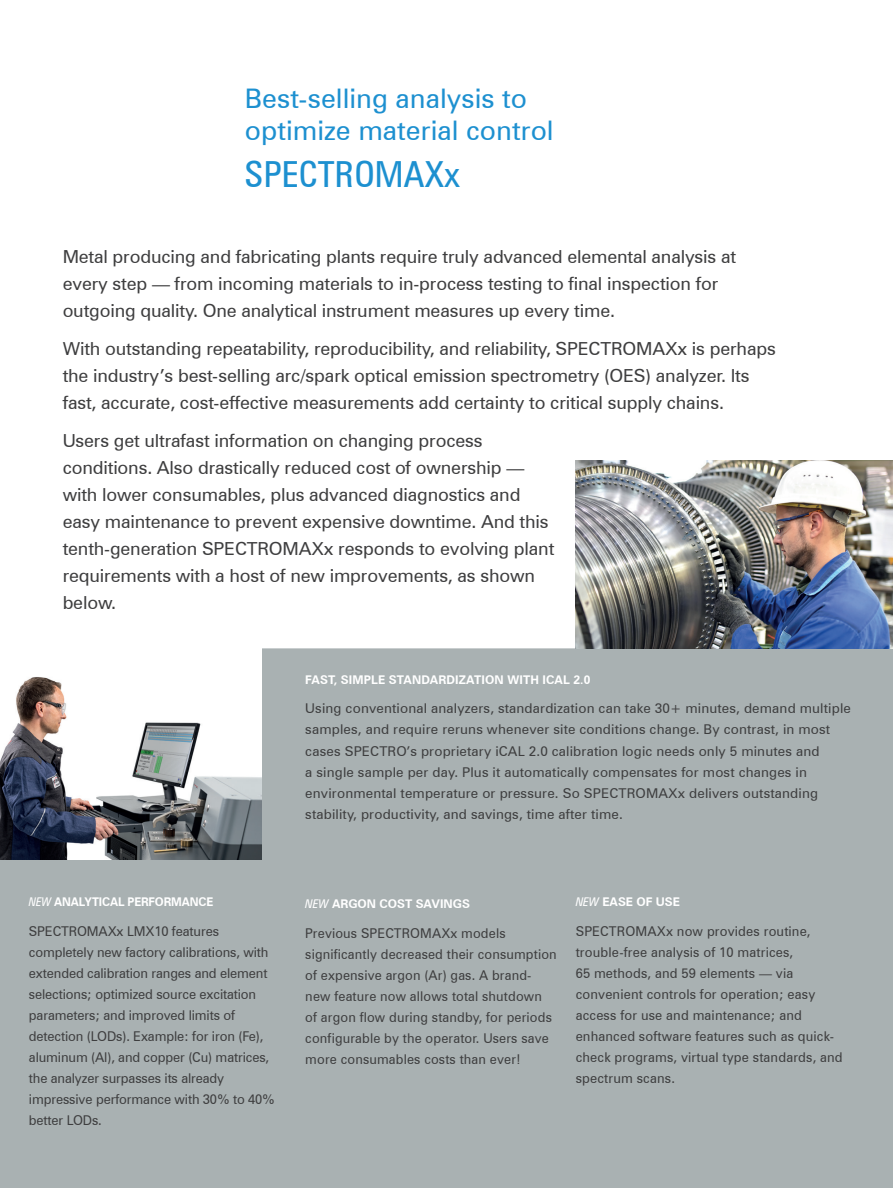
<style>
.page{position:relative;width:893px;height:1188px;background:#fff}
.page>*{position:absolute;margin:0;border:0;box-sizing:border-box;transform-origin:0 0}
.t1{font:condensed 36px "Zurich BT";color:#1d90d0}
.t2{font:27px/31.2px "Zurich BT";color:#1d90d0}
.t3{font:18px/27px "Zurich BT";letter-spacing:-.01em;color:#3e3e3f}
.t4{font:13.5px/21px "Zurich BT";letter-spacing:.01em;color:#3e3e3f}
.t5{font:13.5px/21px "Zurich BT";letter-spacing:-.01em;color:#3e3e3f;scale:.96 1}
.t6{font:13.5px/21px "Zurich BT";letter-spacing:.01em;color:#3e3e3f;scale:.96 1}
.t7{font:13.5px/21px "Zurich BT";letter-spacing:.01em;color:#3e3e3f;scale:.95 1}
.t8{font:700 12px "Zurich BT";color:#fff}
.t9{font:700 12px "Zurich BT";color:#fff;scale:.96 1}
.s1{font-weight:400;font-style:italic;font-stretch:condensed}
</style>
<div class="page">
<img style="left:0;top:460px;width:893px;height:728px">
<img style="left:0;top:648px;width:261px;height:212px">
<img style="left:576px;top:461px;width:317px;height:188px">
<h2 class="t2" style="left:245px;top:83px;width:310px">Best-selling analysis to optimize material control</h2>
<h1 class="t1" style="left:245px;top:152px;width:217px">SPECTROMAXx</h1>
<p class="t3" style="left:63px;top:243px;width:675px">Metal producing and fabricating plants require truly advanced elemental analysis at every step — from incoming materials to in-process testing to final inspection for outgoing quality. One analytical instrument measures up every time.</p>
<p class="t3" style="left:63px;top:335px;width:715px">With outstanding repeatability, reproducibility, and reliability, SPECTROMAXx is perhaps the industry’s best-selling arc/spark optical emission spectrometry (OES) analyzer. Its fast, accurate, cost-effective measurements add certainty to critical supply chains.</p>
<p class="t3" style="left:63px;top:427px;width:493px">Users get ultrafast information on changing process conditions. Also drastically reduced cost of ownership — with lower consumables, plus advanced diagnostics and easy maintenance to prevent expensive downtime. And this tenth-generation SPECTROMAXx responds to evolving plant requirements with a host of new improvements, as shown below.</p>
<p class="t9" style="left:29px;top:895px;width:194px"><span class="s1">NEW</span> ANALYTICAL PERFORMANCE</p>
<p class="t5" style="left:29px;top:921px;width:258px">SPECTROMAXx LMX10 features completely new factory calibrations, with extended calibration ranges and element selections; optimized source excitation parameters; and improved limits of detection (LODs). Example: for iron (Fe), aluminum (Al), and copper (Cu) matrices, the analyzer surpasses its already impressive performance with 30% to 40% better LODs.</p>
<p class="t8" style="left:305px;top:672px;width:287px">FAST, SIMPLE STANDARDIZATION WITH ICAL 2.0</p>
<p class="t4" style="left:305px;top:698px;width:547px">Using conventional analyzers, standardization can take 30+ minutes, demand multiple samples, and require reruns whenever site conditions change. By contrast, in most cases SPECTRO’s proprietary iCAL 2.0 calibration logic needs only 5 minutes and<br>a single sample per day. Plus it automatically compensates for most changes in environmental temperature or pressure. So SPECTROMAXx delivers outstanding stability, productivity, and savings, time after time.</p>
<p class="t8" style="left:305px;top:897px;width:166px"><span class="s1">NEW</span> ARGON COST SAVINGS</p>
<p class="t7" style="left:305px;top:922px;width:266px">Previous SPECTROMAXx models significantly decreased their consumption of expensive argon (Ar) gas. A brand&shy;new feature now allows total shutdown of argon flow during standby, for periods configurable by the operator. Users save more consumables costs than ever!</p>
<p class="t8" style="left:576px;top:895px;width:106px"><span class="s1">NEW</span> EASE OF USE</p>
<p class="t6" style="left:576px;top:921px;width:280px">SPECTROMAXx now provides routine, trouble-free analysis of 10 matrices,<br>65 methods, and 59 elements — via convenient controls for operation; easy access for use and maintenance; and enhanced software features such as quick&shy;check programs, virtual type standards, and spectrum scans.</p>
</div>
